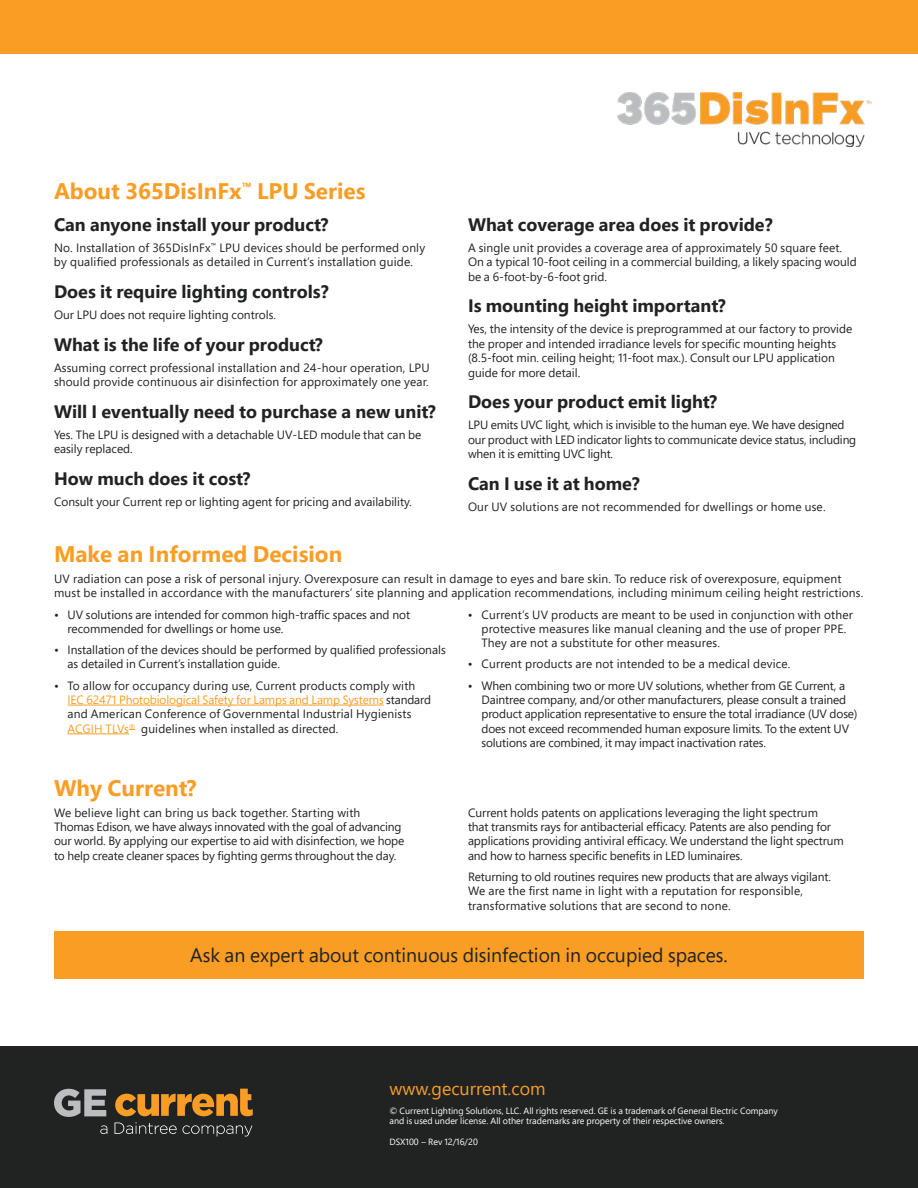
<style>
.page{position:relative;width:918px;height:1188px;background:#fff}
.page>*{position:absolute;margin:0;border:0;box-sizing:border-box;transform-origin:0 0}
.t1{font:700 22.5px "Segoe Pro";color:#f99d25}
.t2{font:19.5px "Segoe Pro";color:#202322}
.t3{font:700 18px "Segoe Pro";color:#202322}
.t4{font:18px "Segoe Pro";color:#f99d25}
.t5{font:12px/14.4px "Segoe Pro";color:#202322}
.t6{font:9px/10.8px "Segoe Pro";color:#fff}
.s1{color:#f99d25}
</style>
<div class="page">
<div style="left:0;top:0;width:918px;height:54px;background:#f99d25"></div>
<div style="left:0;top:1047px;width:918px;height:141px;background:#202322"></div>
<svg style="left:100px;top:1125px;width:7px;height:9px"></svg>
<svg style="left:115px;top:1122px;width:137px;height:14px"></svg>
<svg style="left:54px;top:1089px;width:52px;height:28px"></svg>
<svg style="left:115px;top:1089px;width:138px;height:27px"></svg>
<div style="left:54px;top:931px;width:810px;height:48px;background:#f99d25"></div>
<hr style="left:68px;top:705px;width:316px;height:1px;background:#f99d25">
<hr style="left:68px;top:734px;width:61px;height:1px;background:#f99d25">
<img style="left:618px;top:92px;width:253px;height:55px">
<h1 class="t1" style="left:54px;top:175px;width:313px">About 365DisInFx<sup>™</sup> LPU Series</h1>
<h3 class="t3" style="left:54px;top:212px;width:276px">Can anyone install your product?</h3>
<p class="t5" style="left:54px;top:240px;width:373px">No. Installation of 365DisInFx<sup>™</sup> LPU devices should be performed only by qualified professionals as detailed in Current’s installation guide.</p>
<h3 class="t3" style="left:54px;top:279px;width:276px">Does it require lighting controls?</h3>
<p class="t5" style="left:54px;top:307px;width:223px">Our LPU does not require lighting controls.</p>
<h3 class="t3" style="left:54px;top:331px;width:270px">What is the life of your product?</h3>
<p class="t5" style="left:54px;top:360px;width:377px">Assuming correct professional installation and 24-hour operation, LPU should provide continuous air disinfection for approximately one year.</p>
<h3 class="t3" style="left:54px;top:398px;width:383px">Will I eventually need to purchase a new unit?</h3>
<p class="t5" style="left:54px;top:427px;width:369px">Yes. The LPU is designed with a detachable UV-LED module that can be easily replaced.</p>
<h3 class="t3" style="left:54px;top:466px;width:198px">How much does it cost?</h3>
<p class="t5" style="left:54px;top:494px;width:359px">Consult your Current rep or lighting agent for pricing and availability.</p>
<h3 class="t3" style="left:468px;top:212px;width:306px">What coverage area does it provide?</h3>
<p class="t5" style="left:468px;top:240px;width:390px">A single unit provides a coverage area of approximately 50 square feet.<br>On a typical 10-foot ceiling in a commercial building, a likely spacing would be a 6-foot-by-6-foot grid.</p>
<h3 class="t3" style="left:468px;top:293px;width:259px">Is mounting height important?</h3>
<p class="t5" style="left:468px;top:322px;width:386px">Yes, the intensity of the device is preprogrammed at our factory to provide the proper and intended irradiance levels for specific mounting heights (8.5-foot min. ceiling height; 11-foot max.). Consult our LPU application guide for more detail.</p>
<h3 class="t3" style="left:468px;top:389px;width:251px">Does your product emit light?</h3>
<p class="t5" style="left:468px;top:418px;width:390px">LPU emits UVC light, which is invisible to the human eye. We have designed our product with LED indicator lights to communicate device status, including when it is emitting UVC light.</p>
<h3 class="t3" style="left:468px;top:470px;width:173px">Can I use it at home?</h3>
<p class="t5" style="left:468px;top:499px;width:359px">Our UV solutions are not recommended for dwellings or home use.</p>
<h1 class="t1" style="left:54px;top:538px;width:290px">Make an Informed Decision</h1>
<p class="t5" style="left:54px;top:571px;width:811px">UV radiation can pose a risk of personal injury. Overexposure can result in damage to eyes and bare skin. To reduce risk of overexposure, equipment must be installed in accordance with the manufacturers’ site planning and application recommendations, including minimum ceiling height restrictions.</p>
<p class="t5" style="left:68px;top:607px;width:344px;text-indent:-14px">• UV solutions are intended for common high-traffic spaces and not recommended for dwellings or home use.</p>
<p class="t5" style="left:68px;top:642px;width:380px;text-indent:-14px">• Installation of the devices should be performed by qualified professionals as detailed in Current’s installation guide.</p>
<p class="t5" style="left:68px;top:678px;width:365px;text-indent:-14px">• To allow for occupancy during use, Current products comply with <span class="s1">IEC 62471 Photobiological Safety for Lamps and Lamp Systems</span> standard and American Conference of Governmental Industrial Hygienists <span class="s1">ACGIH TLVs</span><sup>®</sup> guidelines when installed as directed.</p>
<p class="t5" style="left:481px;top:607px;width:373px;text-indent:-14px">• Current’s UV products are meant to be used in conjunction with other protective measures like manual cleaning and the use of proper PPE.<br>They are not a substitute for other measures.</p>
<p class="t5" style="left:468px;top:657px;width:324px">• Current products are not intended to be a medical device.</p>
<p class="t5" style="left:481px;top:678px;width:378px;text-indent:-14px">• When combining two or more UV solutions, whether from GE Current, a Daintree company, and/or other manufacturers, please consult a trained product application representative to ensure the total irradiance (UV dose) does not exceed recommended human exposure limits. To the extent UV solutions are combined, it may impact inactivation rates.</p>
<h1 class="t1" style="left:54px;top:772px;width:144px">Why Current?</h1>
<p class="t5" style="left:54px;top:805px;width:352px">We believe light can bring us back together. Starting with<br>Thomas Edison, we have always innovated with the goal of advancing our world. By applying our expertise to aid with disinfection, we hope to help create cleaner spaces by fighting germs throughout the day.</p>
<p class="t5" style="left:468px;top:805px;width:377px">Current holds patents on applications leveraging the light spectrum<br>that transmits rays for antibacterial efficacy. Patents are also pending for applications providing antiviral efficacy. We understand the light spectrum and how to harness specific benefits in LED luminaires.</p>
<p class="t5" style="left:468px;top:869px;width:365px">Returning to old routines requires new products that are always vigilant.<br>We are the first name in light with a reputation for responsible, transformative solutions that are second to none.</p>
<h2 class="t2" style="left:190px;top:942px;width:539px">Ask an expert about continuous disinfection in occupied spaces.</h2>
<h3 class="t4" style="left:390px;top:1076px;width:158px">www.gecurrent.com</h3>
<p class="t6" style="left:390px;top:1105px;width:390px">© Current Lighting Solutions, LLC. All rights reserved. GE is a trademark of General Electric Company and is used under license. All other trademarks are property of their respective owners.</p>
<p class="t6" style="left:390px;top:1136px;width:90px">DSX100 – Rev 12/16/20</p>
</div>
